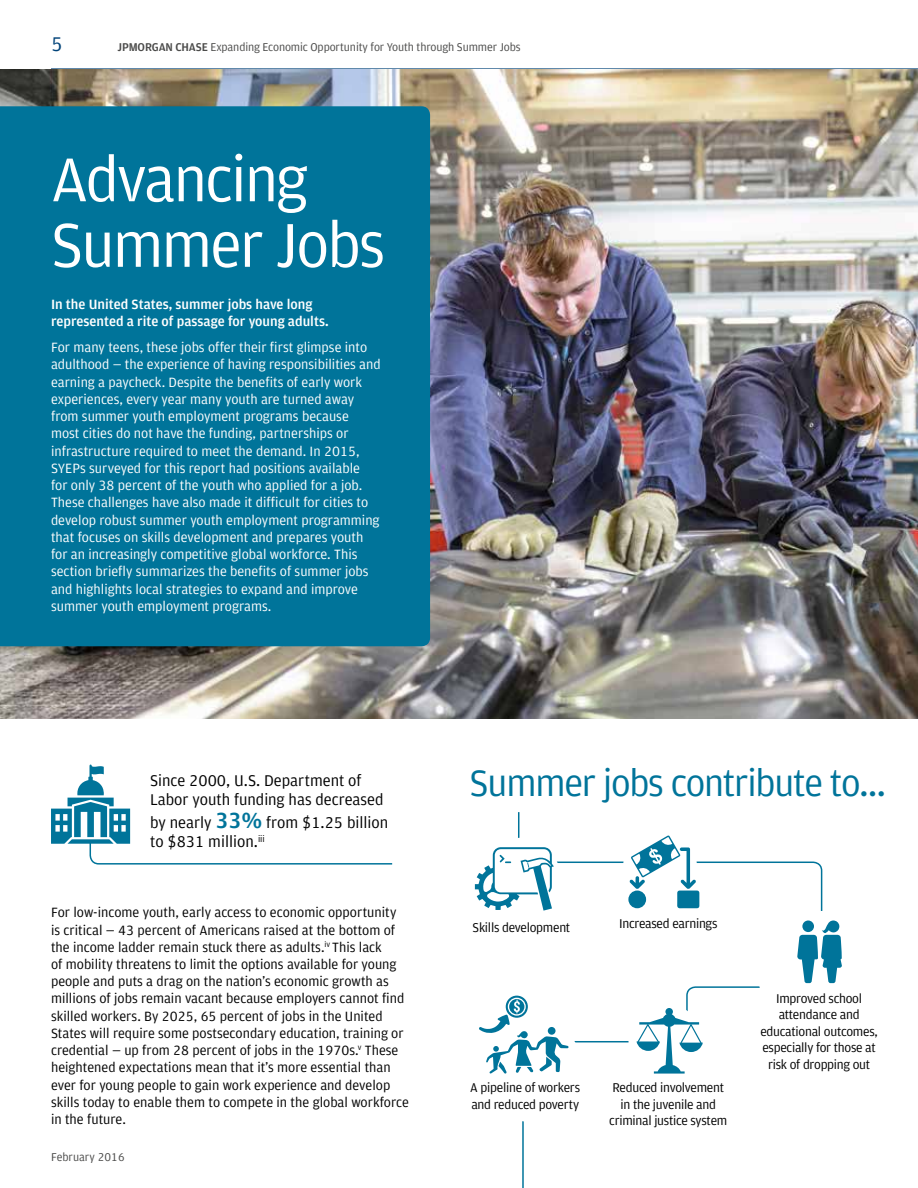
<style>
.page{position:relative;width:918px;height:1188px;background:#fff}
.page>*{position:absolute;margin:0;border:0;box-sizing:border-box;transform-origin:0 0}
.t1{font:65.55px/65.6px "Amplitude TF";letter-spacing:-.03em;color:#fff}
.t2{font:39px "Amplitude TF";letter-spacing:-.03em;color:#00749a}
.t3{font:21px "Amplitude TF";color:#004379}
.t4{font:16.5px/19.5px "Amplitude TF";color:#000}
.t5{font:14.25px/17.2px "Amplitude TF";color:#fff}
.t6{font:14.25px/17.2px "Amplitude TF";color:#000}
.t7{font:700 14.25px/17.2px "Amplitude TF";color:#fff}
.t8{font:13.5px/16.5px "Amplitude TF";letter-spacing:-.02em;color:#000;text-align:center}
.t9{font:12px "Amplitude TF";letter-spacing:-.01em;color:#4a4a49}
.s1{font-weight:700}
.s2{font-weight:700;font-size:23.25px;color:#00749a}
</style>
<div class="page">
<svg style="left:517px;top:812px;width:306px;height:376px"></svg>
<div style="left:486px;top:838px;width:73px;height:73px;background:#fff;border-radius:50%"></div>
<div style="left:623px;top:829px;width:74px;height:74px;background:#fff;border-radius:50%"></div>
<div style="left:629px;top:1004px;width:74px;height:75px;background:#fff;border-radius:50%"></div>
<div style="left:476px;top:1015px;width:106px;height:107px;background:#fff;border-radius:50%"></div>
<div style="left:758px;top:911px;width:128px;height:128px;background:#fff;border-radius:50%"></div>
<img style="left:0;top:69px;width:918px;height:650px">
<div style="left:0;top:106px;width:430px;height:540px;background:#00749a"></div>
<svg style="left:629px;top:835px;width:70px;height:73px"></svg>
<svg style="left:475px;top:847px;width:79px;height:64px"></svg>
<svg style="left:479px;top:996px;width:90px;height:78px"></svg>
<svg style="left:51px;top:765px;width:342px;height:100px"></svg>
<svg style="left:636px;top:1008px;width:67px;height:66px"></svg>
<svg style="left:797px;top:920px;width:45px;height:63px"></svg>
<div style="left:802px;top:921px;width:12px;height:11px;background:#00749a;border-radius:50%"></div>
<h3 class="t3" style="left:51px;top:32px;width:13px">5</h3>
<p class="t9" style="left:118px;top:40px;width:405px"><span class="s1">JPMORGAN CHASE</span> Expanding Economic Opportunity for Youth through Summer Jobs</p>
<h1 class="t1" style="left:51px;top:147px;width:336px">Advancing<br>Summer Jobs</h1>
<p class="t7" style="left:51px;top:296px;width:279px">In the United States, summer jobs have long represented a rite of passage for young adults.</p>
<p class="t5" style="left:51px;top:339px;width:331px">For many teens, these jobs offer their first glimpse into adulthood — the experience of having responsibilities and earning a paycheck. Despite the benefits of early work experiences, every year many youth are turned away from summer youth employment programs because most cities do not have the funding, partnerships or infrastructure required to meet the demand. In 2015, SYEPs surveyed for this report had positions available<br>for only 38 percent of the youth who applied for a job.<br>These challenges have also made it difficult for cities to develop robust summer youth employment programming that focuses on skills development and prepares youth for an increasingly competitive global workforce. This section briefly summarizes the benefits of summer jobs and highlights local strategies to expand and improve summer youth employment programs.</p>
<p class="t4" style="left:150px;top:771px;width:235px">Since 2000, U.S. Department of<br>Labor youth funding has decreased</p>
<p class="t4" style="left:150px;top:813px;width:240px">by nearly <span class="s2">33%</span> from $1.25 billion to $831 million.<sup>iii</sup></p>
<h2 class="t2" style="left:470px;top:761px;width:418px">Summer jobs contribute to...</h2>
<p class="t6" style="left:51px;top:904px;width:359px">For low-income youth, early access to economic opportunity is critical — 43 percent of Americans raised at the bottom of the income ladder remain stuck there as adults.<sup>iv</sup> This lack<br>of mobility threatens to limit the options available for young people and puts a drag on the nation’s economic growth as millions of jobs remain vacant because employers cannot find skilled workers. By 2025, 65 percent of jobs in the United States will require some postsecondary education, training or credential — up from 28 percent of jobs in the 1970s.<sup>v</sup> These heightened expectations mean that it’s more essential than ever for young people to gain work experience and develop skills today to enable them to compete in the global workforce in the future.</p>
<p class="t8" style="left:619px;top:916px;width:100px">Increased earnings</p>
<p class="t8" style="left:473px;top:919px;width:99px">Skills development</p>
<p class="t8" style="left:609px;top:1080px;width:120px">Reduced involvement in the juvenile and criminal justice system</p>
<p class="t8" style="left:470px;top:1080px;width:111px;text-align:left">A pipeline of workers and reduced poverty</p>
<p class="t9" style="left:51px;top:1151px;width:75px">February 2016</p>
<p class="t8" style="left:760px;top:990px;width:119px">Improved school attendance and educational outcomes, especially for those at risk of dropping out</p>
</div>
